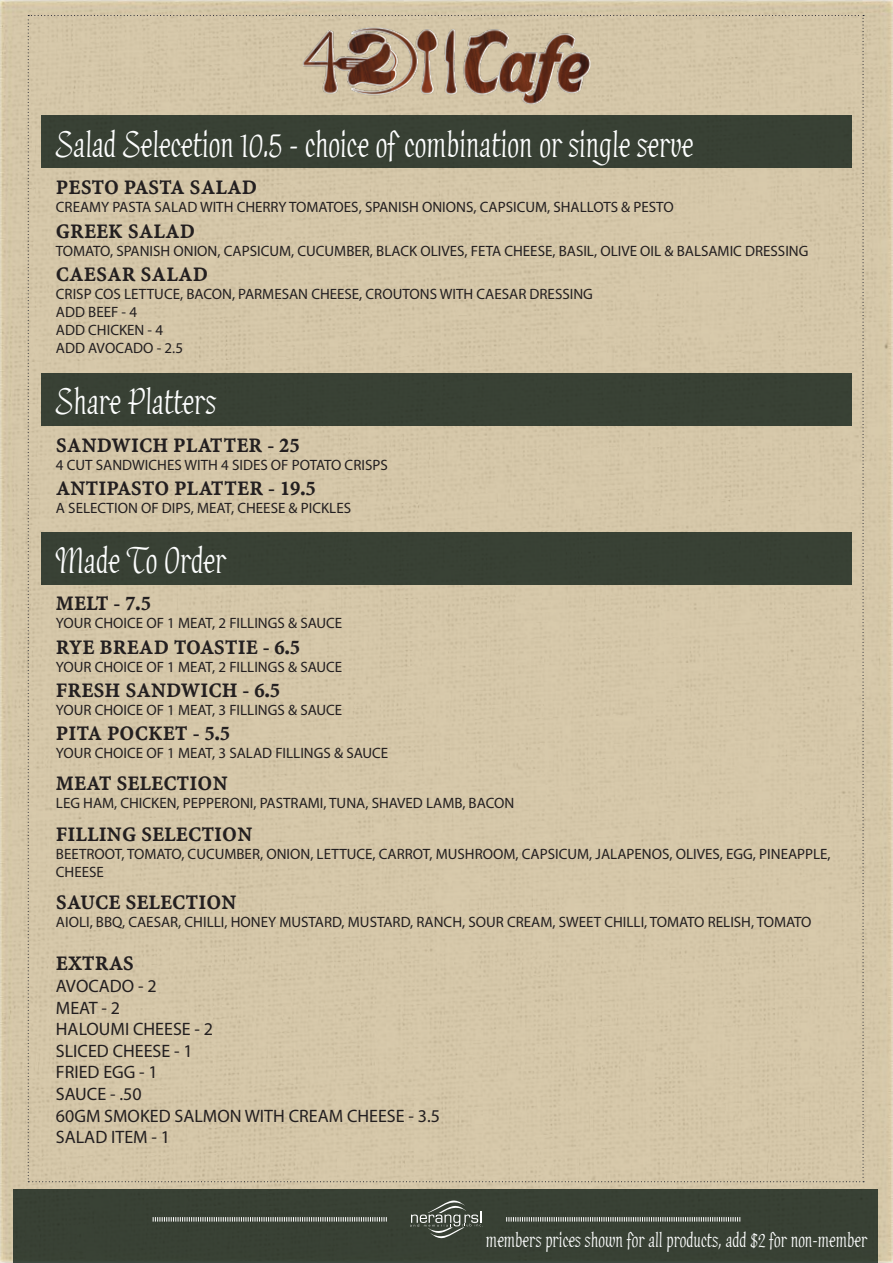
<style>
.page{position:relative;width:893px;height:1263px;background:#fff}
.page>*{position:absolute;margin:0;border:0;box-sizing:border-box;transform-origin:0 0}
.t1{font:39px "Hadfield Plain";color:#fdfefe}
.t2{font:22.05px "Hadfield Plain";color:#fdfefe}
.t3{font:21px "Minion Bd Web";color:#231f20}
.t4{font:18px/21.6px "Myriad Pro";color:#231f20}
.t5{font:15px/18px "Myriad Pro";color:#231f20}
</style>
<div class="page">
<img style="left:0;top:1px;width:893px;height:1261px">
<div style="left:28px;top:15px;width:836px;height:1167px;background:#d5c7a8"></div>
<div style="left:14px;top:1190px;width:864px;height:72px;background:#384134"></div>
<svg style="left:153px;top:1217px;width:234px;height:4px"></svg>
<svg style="left:506px;top:1217px;width:234px;height:4px"></svg>
<svg style="left:410px;top:1200px;width:73px;height:39px"></svg>
<img style="left:303px;top:28px;width:287px;height:76px">
<div style="left:42px;top:116px;width:809px;height:52px;background:#384134"></div>
<div style="left:42px;top:373px;width:809px;height:53px;background:#384134"></div>
<div style="left:42px;top:532px;width:809px;height:52px;background:#384134"></div>
<h1 class="t1" style="left:56px;top:124px;width:639px">Salad Selecetion 10.5 - choice of combination or single serve</h1>
<h3 class="t3" style="left:56px;top:175px;width:203px">PESTO PASTA SALAD</h3>
<p class="t5" style="left:56px;top:198px;width:619px">CREAMY PASTA SALAD WITH CHERRY TOMATOES, SPANISH ONIONS, CAPSICUM, SHALLOTS &amp; PESTO</p>
<h3 class="t3" style="left:56px;top:218px;width:141px">GREEK SALAD</h3>
<p class="t5" style="left:56px;top:241px;width:754px">TOMATO, SPANISH ONION, CAPSICUM, CUCUMBER, BLACK OLIVES, FETA CHEESE, BASIL, OLIVE OIL &amp; BALSAMIC DRESSING</p>
<h3 class="t3" style="left:56px;top:261px;width:154px">CAESAR SALAD</h3>
<p class="t5" style="left:56px;top:284px;width:538px">CRISP COS LETTUCE, BACON, PARMESAN CHEESE, CROUTONS WITH CAESAR DRESSING<br>ADD BEEF - 4<br>ADD CHICKEN - 4<br>ADD AVOCADO - 2.5</p>
<h1 class="t1" style="left:56px;top:382px;width:162px">Share Platters</h1>
<h3 class="t3" style="left:56px;top:432px;width:245px">SANDWICH PLATTER - 25</h3>
<p class="t5" style="left:56px;top:456px;width:333px">4 CUT SANDWICHES WITH 4 SIDES OF POTATO CRISPS</p>
<h3 class="t3" style="left:56px;top:476px;width:261px">ANTIPASTO PLATTER - 19.5</h3>
<p class="t5" style="left:56px;top:499px;width:297px">A SELECTION OF DIPS, MEAT, CHEESE &amp; PICKLES</p>
<h1 class="t1" style="left:56px;top:540px;width:172px">Made To Order</h1>
<h3 class="t3" style="left:56px;top:591px;width:97px">MELT - 7.5</h3>
<p class="t5" style="left:56px;top:614px;width:288px">YOUR CHOICE OF 1 MEAT, 2 FILLINGS &amp; SAUCE</p>
<h3 class="t3" style="left:56px;top:634px;width:246px">RYE BREAD TOASTIE - 6.5</h3>
<p class="t5" style="left:56px;top:657px;width:288px">YOUR CHOICE OF 1 MEAT, 2 FILLINGS &amp; SAUCE</p>
<h3 class="t3" style="left:56px;top:677px;width:226px">FRESH SANDWICH - 6.5</h3>
<p class="t5" style="left:56px;top:700px;width:288px">YOUR CHOICE OF 1 MEAT, 3 FILLINGS &amp; SAUCE</p>
<h3 class="t3" style="left:56px;top:721px;width:176px">PITA POCKET - 5.5</h3>
<p class="t5" style="left:56px;top:744px;width:334px">YOUR CHOICE OF 1 MEAT, 3 SALAD FILLINGS &amp; SAUCE</p>
<h3 class="t3" style="left:56px;top:771px;width:173px">MEAT SELECTION</h3>
<p class="t5" style="left:56px;top:794px;width:460px">LEG HAM, CHICKEN, PEPPERONI, PASTRAMI, TUNA, SHAVED LAMB, BACON</p>
<h3 class="t3" style="left:56px;top:821px;width:198px">FILLING SELECTION</h3>
<p class="t5" style="left:56px;top:844px;width:776px">BEETROOT, TOMATO, CUCUMBER, ONION, LETTUCE, CARROT, MUSHROOM, CAPSICUM, JALAPENOS, OLIVES, EGG, PINEAPPLE,<br>CHEESE</p>
<h3 class="t3" style="left:56px;top:890px;width:182px">SAUCE SELECTION</h3>
<p class="t5" style="left:56px;top:913px;width:757px">AIOLI, BBQ, CAESAR, CHILLI, HONEY MUSTARD, MUSTARD, RANCH, SOUR CREAM, SWEET CHILLI, TOMATO RELISH, TOMATO</p>
<h3 class="t3" style="left:56px;top:951px;width:79px">EXTRAS</h3>
<p class="t4" style="left:56px;top:975px;width:386px">AVOCADO - 2<br>MEAT - 2<br>HALOUMI CHEESE - 2<br>SLICED CHEESE - 1<br>FRIED EGG - 1<br>SAUCE - .50<br>60GM SMOKED SALMON WITH CREAM CHEESE - 3.5<br>SALAD ITEM - 1</p>
<h2 class="t2" style="left:486px;top:1228px;width:383px">members prices shown for all products, add $2 for non-member</h2>
</div>
